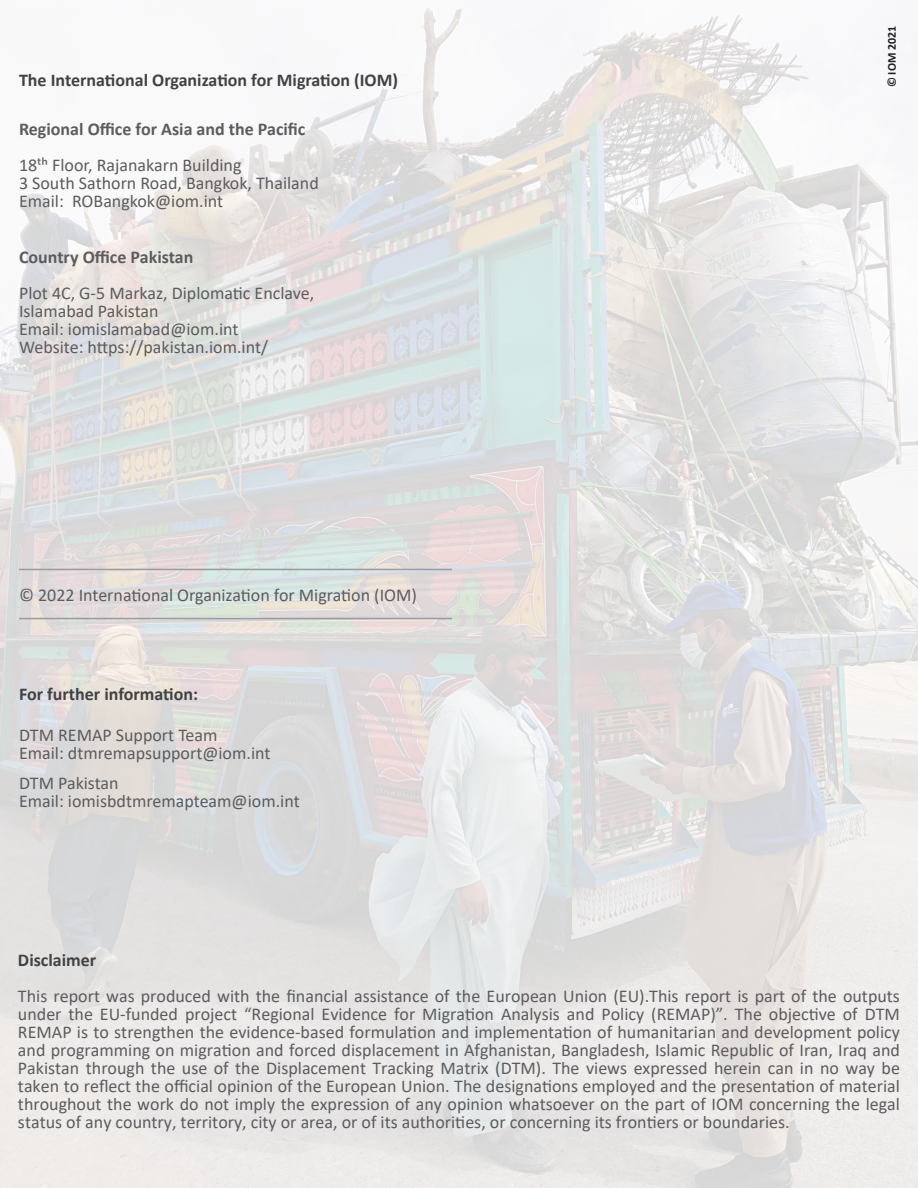
<style>
.page{position:relative;width:918px;height:1188px;background:#fff}
.page>*{position:absolute;margin:0;border:0;box-sizing:border-box;transform-origin:0 0}
.t1{font:18px/18px "Calibri";color:#5c5c5f}
.t2{font:700 18px "Calibri";color:#414243}
.t3{font:700 18px "Calibri";color:#5c5c5f}
.t4{font:700 12px "Calibri";color:#231f20}
</style>
<div class="page">
<img style="left:0;top:7px;width:918px;height:1181px">
<hr style="left:19px;top:569px;width:433px;height:1px;background:#999b9e">
<hr style="left:19px;top:618px;width:433px;height:1px;background:#999b9e">
<p class="t2" style="left:19px;top:67px;width:381px">The International Organization for Migration (IOM)</p>
<p class="t3" style="left:19px;top:117px;width:288px">Regional Office for Asia and the Pacific</p>
<p class="t1" style="left:19px;top:156px;width:224px">18th Floor, Rajanakarn Building</p>
<p class="t1" style="left:19px;top:174px;width:301px">3 South Sathorn Road, Bangkok, Thailand</p>
<p class="t1" style="left:19px;top:192px;width:206px">Email: ROBangkok@iom.int</p>
<p class="t3" style="left:19px;top:245px;width:176px">Country Office Pakistan</p>
<p class="t1" style="left:19px;top:284px;width:297px">Plot 4C, G-5 Markaz, Diplomatic Enclave,<br>Islamabad Pakistan</p>
<p class="t1" style="left:19px;top:320px;width:221px">Email: iomislamabad@iom.int</p>
<p class="t1" style="left:19px;top:338px;width:250px">Website: https://pakistan.iom.int/</p>
<p class="t1" style="left:19px;top:586px;width:399px">© 2022 International Organization for Migration (IOM)</p>
<p class="t2" style="left:19px;top:681px;width:181px">For further information:</p>
<p class="t1" style="left:19px;top:726px;width:200px">DTM REMAP Support Team</p>
<p class="t1" style="left:19px;top:744px;width:253px">Email: dtmremapsupport@iom.int</p>
<p class="t1" style="left:19px;top:774px;width:101px">DTM Pakistan</p>
<p class="t1" style="left:19px;top:792px;width:282px">Email: iomisbdtmremapteam@iom.int</p>
<p class="t4" style="left:883px;top:87px;width:63px;rotate:-90deg">© IOM 2021</p>
<p class="t2" style="left:18px;top:947px;width:80px">Disclaimer</p>
<p class="t1" style="left:18px;top:987px;width:884px;text-align:justify">This report was produced with the financial assistance of the European Union (EU).This report is part of the outputs under the EU-funded project “Regional Evidence for Migration Analysis and Policy (REMAP)”. The objective of DTM REMAP is to strengthen the evidence-based formulation and implementation of humanitarian and development policy and programming on migration and forced displacement in Afghanistan, Bangladesh, Islamic Republic of Iran, Iraq and Pakistan through the use of the Displacement Tracking Matrix (DTM). The views expressed herein can in no way be taken to reflect the official opinion of the European Union. The designations employed and the presentation of material throughout the work do not imply the expression of any opinion whatsoever on the part of IOM concerning the legal status of any country, territory, city or area, or of its authorities, or concerning its frontiers or boundaries.</p>
</div>
